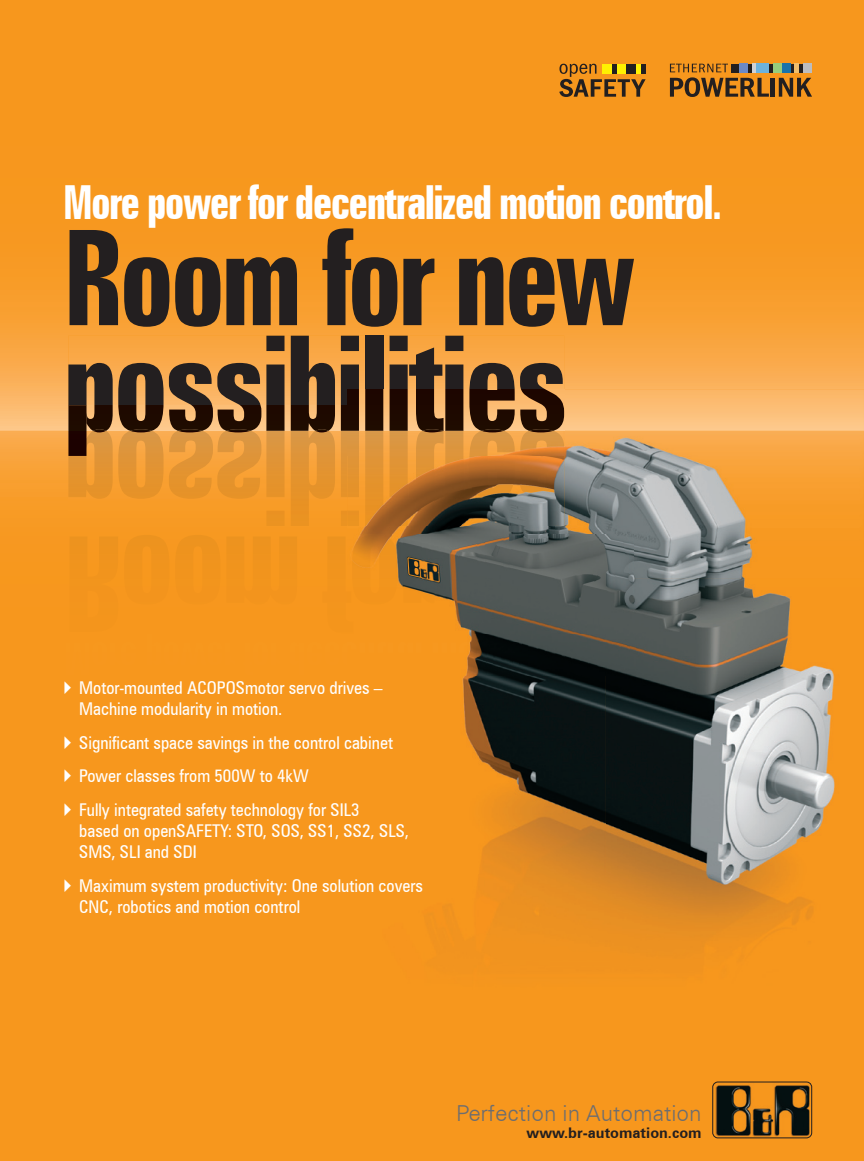
<style>
.page{position:relative;width:864px;height:1161px;background:#f7971d}
.page>*{position:absolute;margin:0;border:0;box-sizing:border-box;transform-origin:0 0}
.t1{font:700 extra-condensed 132.15px/105.8px "Zurich BT";letter-spacing:-.035em;color:#231f20}
.t2{font:700 extra-condensed 46.95px "Zurich BT";letter-spacing:-.035em;color:#fff}
.t3{font:300 22.05px "Zurich BT";color:#6c6d70}
.t4{font:condensed 17.55px/21.1px "Zurich BT";color:#fff}
.t5{font:700 14.7px "Zurich BT";color:#231f20}
</style>
<div class="page">
<svg style="left:0;top:431px;width:68px;height:72px"></svg>
<svg style="left:0;top:63px;width:864px;height:368px"></svg>
<svg style="left:68px;top:336px;width:496px;height:70px;background:#f8ab4f"></svg>
<svg style="left:712px;top:1081px;width:100px;height:58px"></svg>
<hr style="left:771px;top:78px;width:4px;height:19px;background:#231f20">
<svg style="left:779px;top:78px;width:33px;height:19px"></svg>
<svg style="left:769px;top:64px;width:34px;height:8px"></svg>
<div style="left:774px;top:64px;width:8px;height:8px;background:#96cd7d"></div>
<div style="left:782px;top:64px;width:8px;height:8px;background:#1973aa"></div>
<svg style="left:795px;top:64px;width:4px;height:8px"></svg>
<div style="left:803px;top:64px;width:9px;height:8px;background:#bcbdc0"></div>
<svg style="left:670px;top:64px;width:99px;height:33px"></svg>
<svg style="left:559px;top:64px;width:87px;height:33px"></svg>
<hr style="left:612px;top:64px;width:4px;height:10px;background:#231f20">
<div style="left:626px;top:64px;width:10px;height:10px;background:#231f20"></div>
<hr style="left:641px;top:64px;width:4px;height:10px;background:#231f20">
<img style="left:68px;top:456px;width:486px;height:70px">
<img style="left:68px;top:431px;width:486px;height:25px">
<img style="left:68px;top:406px;width:280px;height:25px">
<img style="left:491px;top:874px;width:322px;height:80px">
<img style="left:554px;top:431px;width:310px;height:147px">
<img style="left:360px;top:526px;width:194px;height:9px">
<img style="left:606px;top:578px;width:229px;height:296px">
<img style="left:462px;top:633px;width:144px;height:241px">
<img style="left:348px;top:389px;width:516px;height:42px">
<img style="left:462px;top:634px;width:182px;height:42px">
<img style="left:348px;top:535px;width:286px;height:98px">
<img style="left:348px;top:431px;width:216px;height:1px">
<h2 class="t2" style="left:63px;top:176px;width:661px">More power for decentralized motion control.</h2>
<h1 class="t1" style="left:63px;top:227px;width:573px">Room for new possibilities</h1>
<p class="t4" style="left:79px;top:677px;width:305px">Motor-mounted ACOPOSmotor servo drives –<br>Machine modularity in motion.</p>
<p class="t4" style="left:79px;top:725px;width:315px;line-height:33.6px">Significant space savings in the control cabinet<br>Power classes from 500W to 4kW<br>Fully integrated safety technology for SIL3</p>
<p class="t4" style="left:79px;top:820px;width:331px">based on openSAFETY: STO, SOS, SS1, SS2, SLS,<br>SMS, SLI and SDI</p>
<p class="t4" style="left:79px;top:875px;width:345px">Maximum system productivity: One solution covers<br>CNC, robotics and motion control</p>
<p class="t3" style="left:456px;top:1100px;width:247px">Perfection in Automation</p>
<p class="t5" style="left:527px;top:1124px;width:177px">www.br-automation.com</p>
</div>
